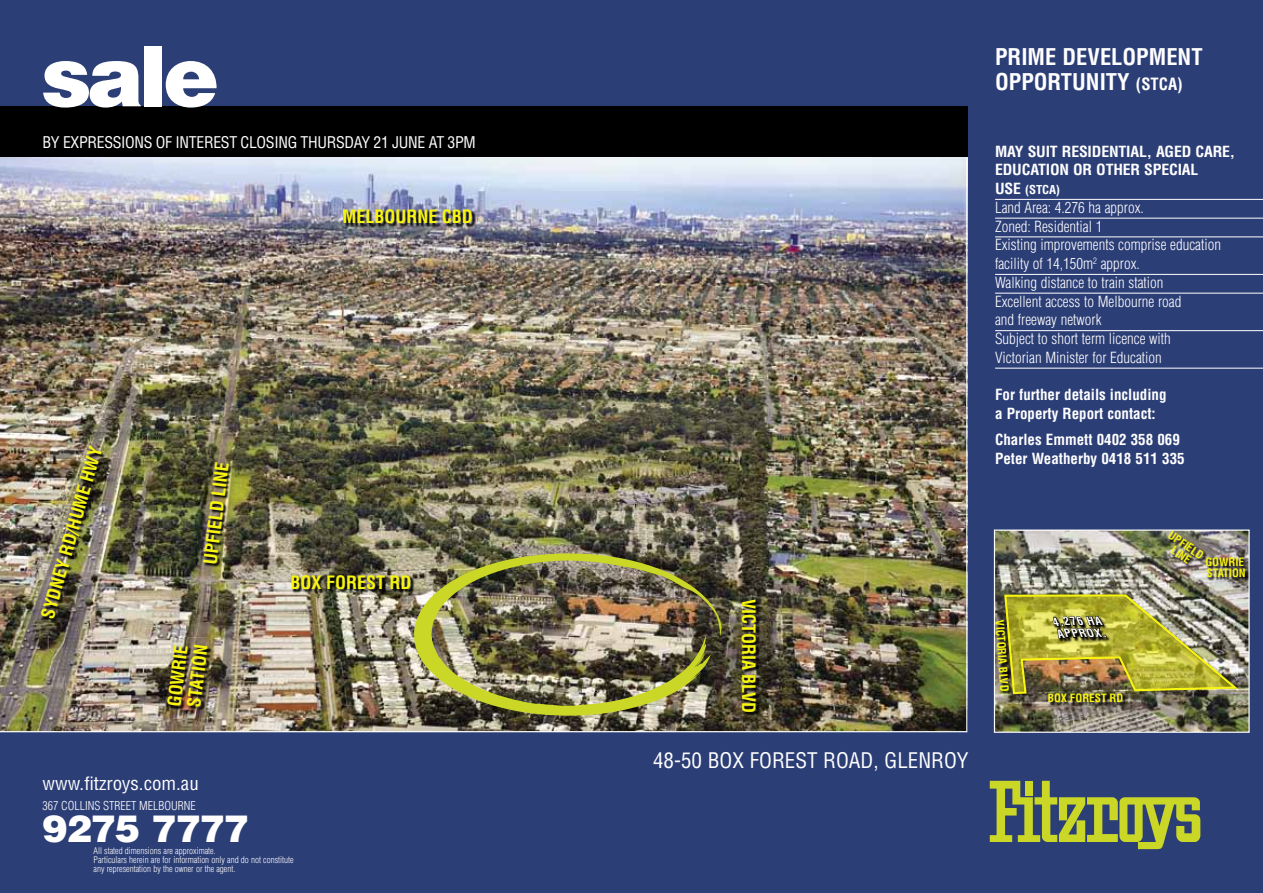
<style>
.page{position:relative;width:1263px;height:893px;background:#2c3e76}
.page>*{position:absolute;margin:0;border:0;box-sizing:border-box;transform-origin:0 0}
.t1{font:900 84px "Helvetica";color:#fff}
.t2{font:900 37.5px "Helvetica";letter-spacing:-.025em;color:#fff}
.t3{font:700 condensed 22.5px/25.5px "Helvetica";color:#fff}
.t4{font:condensed 21px "Helvetica";color:#fff}
.t5{font:700 condensed 18px/19.8px "Helvetica";color:#f7f410}
.t6{font:condensed 18px "Helvetica";color:#fff;scale:1.05 1}
.t7{font:condensed 15.75px "Helvetica";letter-spacing:-.02em;color:#fff}
.t8{font:300 condensed 15px/18.8px "Helvetica";color:#fff}
.t9{font:700 condensed 15px/18.8px "Helvetica";color:#fff}
.t10{font:700 condensed 15px/18.8px "Helvetica";color:#fff;scale:1.05 1}
.t11{font:300 condensed 12px "Helvetica";color:#fff}
.t12{font:700 condensed 12px "Helvetica";color:#fff;scale:1.05 1}
.t13{font:700 condensed 11.25px/11.1px "Helvetica";color:#f7f410}
.t14{font:italic 700 condensed 11.25px/12px "Helvetica";color:#fff;scale:1.04 1}
.t15{font:300 condensed 9px/9px "Helvetica";color:#fff}
.s1{font-size:16.5px}
.s2{font-size:15px}
</style>
<div class="page">
<img style="left:0;top:157px;width:966px;height:574px">
<svg style="left:990px;top:781px;width:210px;height:68px"></svg>
<hr style="left:995px;top:199px;width:268px;height:1px;background:#fff">
<hr style="left:995px;top:218px;width:268px;height:1px;background:#fff">
<hr style="left:995px;top:237px;width:268px;height:1px;background:#fff">
<hr style="left:995px;top:274px;width:268px;height:1px;background:#fff">
<hr style="left:995px;top:293px;width:268px;height:1px;background:#fff">
<hr style="left:995px;top:330px;width:268px;height:1px;background:#fff">
<hr style="left:995px;top:368px;width:268px;height:1px;background:#fff">
<svg style="left:344px;top:209px;width:132px;height:19px;background:#5a5a68"></svg>
<img style="left:42px;top:446px;width:64px;height:176px">
<img style="left:204px;top:463px;width:29px;height:105px">
<svg style="left:292px;top:575px;width:117px;height:18px;background:#4b483a"></svg>
<img style="left:167px;top:645px;width:45px;height:66px">
<svg style="left:742px;top:600px;width:19px;height:116px;background:#3a362b"></svg>
<hr style="left:0;top:731px;width:967px;height:1px;background:#fff">
<hr style="left:966px;top:153px;width:1px;height:578px;background:#fff">
<div style="left:0;top:106px;width:967px;height:51px;background:#000"></div>
<img style="left:409px;top:548px;width:313px;height:168px">
<img style="left:993px;top:529px;width:257px;height:204px">
<svg style="left:1169px;top:532px;width:38px;height:36px"></svg>
<svg style="left:1049px;top:695px;width:77px;height:11px"></svg>
<svg style="left:1207px;top:558px;width:42px;height:23px"></svg>
<svg style="left:996px;top:621px;width:7px;height:73px"></svg>
<svg style="left:80px;top:445px;width:22px;height:37px"></svg>
<img style="left:1003px;top:592px;width:238px;height:103px">
<h1 class="t1" style="left:40px;top:21px;width:180px">sale</h1>
<p class="t7" style="left:43px;top:133px;width:435px">BY EXPRESSIONS OF I NTEREST CLOSING THURSDAY 21 JUNE AT 3PM</p>
<p class="t5" style="left:342px;top:207px;width:54px">Melbourne</p>
<p class="t5" style="left:442px;top:207px;width:33px">CBD</p>
<p class="t5" style="left:55px;top:552px;width:54px;rotate:-74deg">Rd/Hume</p>
<p class="t5" style="left:37px;top:615px;width:21px;rotate:-74deg">Sydney</p>
<p class="t5" style="left:208px;top:495px;width:20px;rotate:-83deg">Line</p>
<p class="t5" style="left:200px;top:563px;width:21px;rotate:-83deg">Upfield</p>
<p class="t5" style="left:164px;top:705px;width:22px;rotate:-83deg">Gowrie<br>Station</p>
<p class="t6" style="left:43px;top:772px;width:150px">WWW.FITZROYS.COM.AU</p>
<p class="t5" style="left:290px;top:572px;width:47px">box forest</p>
<p class="t5" style="left:390px;top:572px;width:11px">rd</p>
<p class="t11" style="left:43px;top:798px;width:155px">367 COLLINS STREET MELBOURNE</p>
<h2 class="t2" style="left:43px;top:804px;width:208px">9275 7777</h2>
<p class="t15" style="left:94px;top:846px;width:202px">All stated dimensions are approximate.<br>Particulars herein are for information only and do not constitute any representation by the owner or the agent.</p>
<p class="t5" style="left:759px;top:599px;width:113px;rotate:90deg">Victoria Blvd</p>
<h3 class="t4" style="left:653px;top:748px;width:317px">48-50 BOX FOREST ROAD, GLENROY</h3>
<h3 class="t3" style="left:995px;top:44px;width:209px">PRIME DEVELOPMENT<br>OPPORTUNITY <span class="s1">(STCA)</span></h3>
<p class="t10" style="left:995px;top:142px;width:230px">MAY SUIT RESIDENTIAL, AGED CARE,<br>EDUCATION OR OTHER SPECIAL</p>
<p class="t12" style="left:995px;top:182px;width:63px"><span class="s2">USE</span> (STCA)</p>
<p class="t8" style="left:995px;top:198px;width:227px">Land Area: 4.276 ha approx.<br>Zoned: Residential 1<br>Existing improvements comprise education facility of 14,150m<sup>2</sup> approx.<br>Walking distance to train station<br>Excellent access to Melbourne road<br>and freeway network<br>Subject to short term licence with<br>Victorian Minister for Education</p>
<p class="t9" style="left:995px;top:385px;width:173px">For further details including a Property Report contact:</p>
<p class="t9" style="left:995px;top:430px;width:191px">Charles Emmett 0402 358 069<br>Peter Weatherby 0418 511 335</p>
<p class="t13" style="left:1005px;top:620px;width:13px;rotate:86deg">Victoria</p>
<p class="t13" style="left:1008px;top:667px;width:8px;rotate:86deg">Blvd</p>
<p class="t14" style="left:1058px;top:615px;width:36px;text-indent:-4px;rotate:-1deg">4.276 ha appro</p>
<p class="t13" style="left:1048px;top:692px;width:30px">box forest</p>
<p class="t13" style="left:1109px;top:692px;width:8px">rd</p>
<p class="t13" style="left:1181px;top:535px;width:13px;text-indent:-11px;rotate:34deg">Upfield<br>Line</p>
<p class="t13" style="left:1205px;top:557px;width:15px">Gowrie<br>Station</p>
</div>
